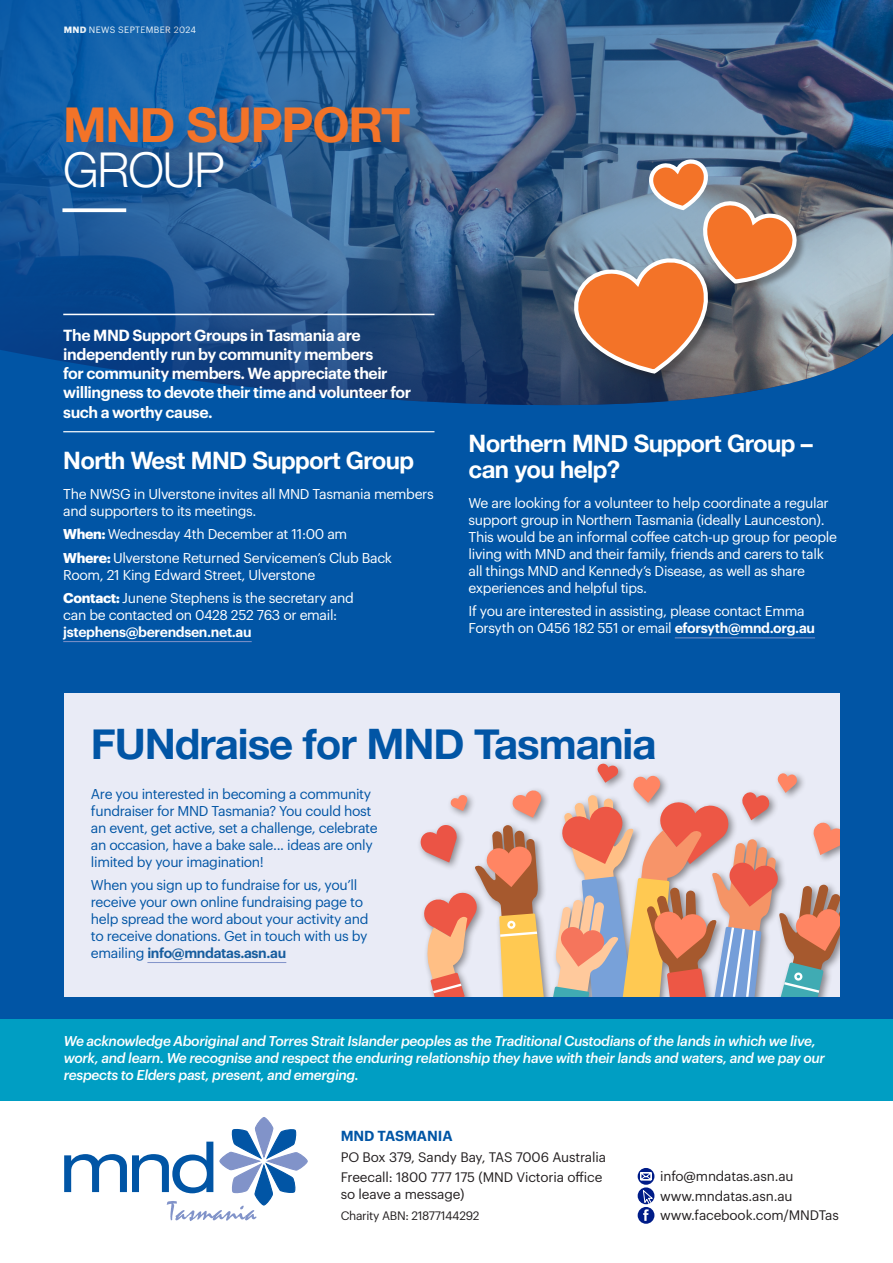
<style>
.page{position:relative;width:893px;height:1263px;background:#fff}
.page>*{position:absolute;margin:0;border:0;box-sizing:border-box;transform-origin:0 0}
.H1_Light{font:700 48px "Helvetica Neue";letter-spacing:-.025em;color:#f37328}
.t1{font:300 48px "Helvetica Neue";letter-spacing:-.025em;color:#fff}
.H2_Rev{font:700 42px "Helvetica Neue";letter-spacing:-.025em;color:#0155a5}
.H3_Rev{font:700 24px/26.2px "Helvetica Neue";letter-spacing:-.025em;color:#fff}
.Intro_Line_Above_Below{font:600 15.75px/19.2px "Graphik";letter-spacing:-.03em;color:#fff}
.Address_Copy{font:600 14.25px "Graphik";letter-spacing:-.005em;color:#0155a5}
.Copy{font:13.95px/17px "Graphik";letter-spacing:-.025em;color:#fff}
.Copy-2{font:13.95px/17px "Graphik";letter-spacing:-.025em;color:#0155a5}
.Copy-3{font:italic 500 13.95px/17px "Graphik";letter-spacing:-.025em;color:#fff}
.Address_Copy-2{font:13.5px/16.5px "Graphik";letter-spacing:-.01em;color:#231f20}
.Copy-4{font:12px "Graphik";letter-spacing:-.025em;color:#231f20}
.Copy-5{font:9px "Graphik";letter-spacing:.035em;color:#fff}
.s1{font-weight:700}
.s2{font-weight:600}
.s3{font-weight:600;color:#175d9e}
</style>
<div class="page">
<div style="left:0;top:0;width:893px;height:1019px;background:#0155a5"></div>
<div style="left:0;top:1019px;width:893px;height:82px;background:#009ec3"></div>
<div style="left:638px;top:1168px;width:16px;height:17px;background:#001c88;border-radius:50%"></div>
<svg style="left:640px;top:1172px;width:12px;height:9px"></svg>
<svg style="left:638px;top:1187px;width:16px;height:17px"></svg>
<div style="left:638px;top:1207px;width:16px;height:17px;background:#001c88;border-radius:50%"></div>
<svg style="left:642px;top:1189px;width:12px;height:32px"></svg>
<svg style="left:64px;top:1117px;width:244px;height:104px"></svg>
<div style="left:65px;top:694px;width:775px;height:303px;background:#e9ebf6"></div>
<svg style="left:419px;top:763px;width:421px;height:234px"></svg>
<hr style="left:147px;top:962px;width:139px;height:1px;background:#8193c9">
<img style="left:0;top:0;width:893px;height:406px">
<div style="left:574px;top:259px;width:144px;height:124px;background:#231f20;opacity:.4"></div>
<div style="left:704px;top:201px;width:103px;height:93px;background:#231f20;opacity:.4"></div>
<svg style="left:564px;top:113px;width:239px;height:258px;background:#91807c"></svg>
<hr style="left:63px;top:314px;width:371px;height:1px;background:#fff">
<hr style="left:63px;top:431px;width:371px;height:1px;background:#fff">
<hr style="left:63px;top:641px;width:189px;height:1px;background:#8193c9">
<hr style="left:675px;top:638px;width:140px;height:1px;background:#8193c9">
<svg style="left:62px;top:208px;width:64px;height:4px"></svg>
<p class="Copy-5" style="left:64px;top:23px;width:134px"><span class="s1">MND</span> NEWS SEPTEMBER 2024</p>
<p class="H1_Light" style="left:63px;top:88px;width:349px">MND SUPPORT</p>
<h1 class="t1" style="left:63px;top:132px;width:163px">GROUP</h1>
<p class="Intro_Line_Above_Below" style="left:63px;top:324px;width:349px">The MND Support Groups in Tasmania are independently run by community members<br>for community members. We appreciate their willingness to devote their time and volunteer for such a worthy cause.</p>
<p class="H3_Rev" style="left:63px;top:448px;width:352px">North West MND Support Group</p>
<p class="Copy" style="left:63px;top:484px;width:372px">The NWSG in Ulverstone invites all MND Tasmania members and supporters to its meetings.</p>
<p class="Copy" style="left:63px;top:525px;width:286px"><span class="s1">When:</span> Wednesday 4th December at 11:00 am</p>
<p class="Copy" style="left:63px;top:548px;width:330px"><span class="s1">Where:</span> Ulverstone Returned Servicemen’s Club Back<br>Room, 21 King Edward Street, Ulverstone</p>
<p class="Copy" style="left:63px;top:588px;width:292px"><span class="s1">Contact:</span> Junene Stephens is the secretary and can be contacted on 0428 252 763 or email: <span class="s2">jstephens@berendsen.net.au</span></p>
<p class="H3_Rev" style="left:469px;top:431px;width:346px">Northern MND Support Group – can you help?</p>
<p class="Copy" style="left:469px;top:493px;width:370px">We are looking for a volunteer to help coordinate a regular support group in Northern Tasmania (ideally Launceston).<br>This would be an informal coffee catch-up group for people living with MND and their family, friends and carers to talk all things MND and Kennedy’s Disease, as well as share experiences and helpful tips.</p>
<p class="Copy" style="left:469px;top:601px;width:348px">If you are interested in assisting, please contact Emma<br>Forsyth on 0456 182 551 or email <span class="s2">eforsyth@mnd.org.au</span></p>
<p class="H2_Rev" style="left:91px;top:711px;width:567px">FUNdraise for MND Tasmania</p>
<p class="Copy-2" style="left:91px;top:784px;width:288px">Are you interested in becoming a community fundraiser for MND Tasmania? You could host an event, get active, set a challenge, celebrate an occasion, have a bake sale... ideas are only limited by your imagination!</p>
<p class="Copy-2" style="left:91px;top:875px;width:279px">When you sign up to fundraise for us, you’ll receive your own online fundraising page to help spread the word about your activity and to receive donations. Get in touch with us by emailing <span class="s3">info@mndatas.asn.au</span></p>
<p class="Copy-3" style="left:64px;top:1031px;width:763px">We acknowledge Aboriginal and Torres Strait Islander peoples as the Traditional Custodians of the lands in which we live, work, and learn. We recognise and respect the enduring relationship they have with their lands and waters, and we pay our respects to Elders past, present, and emerging.</p>
<p class="Address_Copy" style="left:341px;top:1125px;width:113px">MND TASMANIA</p>
<p class="Address_Copy-2" style="left:341px;top:1147px;width:267px">PO Box 379, Sandy Bay, TAS 7006 Australia</p>
<p class="Address_Copy-2" style="left:341px;top:1168px;width:263px">Freecall: 1800 777 175 (MND Victoria office so leave a message)</p>
<p class="Copy-4" style="left:341px;top:1206px;width:140px">Charity ABN: 21877144292</p>
<p class="Address_Copy-2" style="left:660px;top:1167px;width:135px">info@mndatas.asn.au</p>
<p class="Address_Copy-2" style="left:660px;top:1186px;width:134px">www.mndatas.asn.au</p>
<p class="Address_Copy-2" style="left:660px;top:1206px;width:180px">www.facebook.com/MNDTas</p>
</div>
